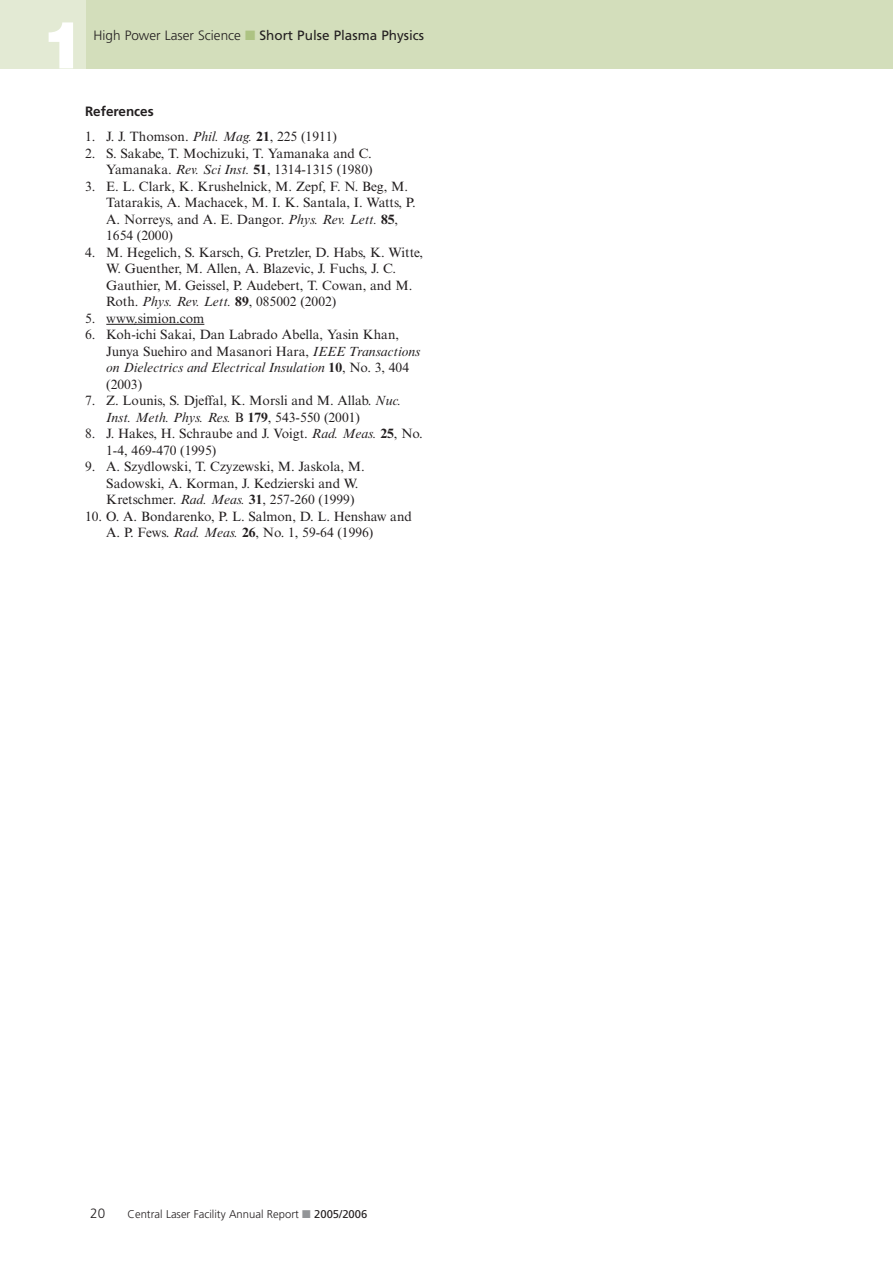
<style>
.page{position:relative;width:893px;height:1263px;background:#fff}
.page>*{position:absolute;margin:0;border:0;box-sizing:border-box;transform-origin:0 0}
.t1{font:900 66px "Helvetica Neue";color:#fff}
.t2{font:13.5px/16.5px "Times NRMT";color:#231f20}
.t3{font:13.5px "Frutiger";color:#231f20}
.t4{font:700 13.5px "Frutiger";color:#231f20}
.t5{font:300 13.5px "Frutiger";color:#231f20}
.t6{font:300 11.25px "Frutiger";color:#231f20}
.s1{font-weight:300}
.s2{color:#adc383}
.s3{font-style:italic}
.s4{font-weight:700}
.s5{color:#939598}
.s6{font-weight:400}
</style>
<div class="page">
<div style="left:85px;top:0;width:808px;height:68px;background:#d3debb"></div>
<div style="left:0;top:0;width:85px;height:68px;background:#e3ead4"></div>
<svg style="left:106px;top:324px;width:28px;height:1px"></svg>
<hr style="left:134px;top:324px;width:70px;height:1px;background:#231f20">
<h1 class="t1" style="left:41px;top:21px;width:46px">1</h1>
<p class="t3" style="left:94px;top:30px;width:332px"><span class="s1">High Power Laser Science</span> <span class="s2">■</span> Short Pulse Plasma Physics</p>
<p class="t4" style="left:85px;top:106px;width:70px">References</p>
<p class="t2" style="left:85px;top:130px;width:254px">1. J. J. Thomson. <span class="s3">Phil. Mag.</span> <span class="s4">21</span>, 225 (1911)</p>
<p class="t2" style="left:85px;top:146px;width:289px;text-align:right">2. S. Sakabe, T. Mochizuki, T. Yamanaka and C.<br>Yamanaka. <span class="s3">Rev. Sci Inst.</span> <span class="s4">51</span>, 1314-1315 (1980)</p>
<p class="t2" style="left:106px;top:179px;width:311px;text-indent:-21px">3. E. L. Clark, K. Krushelnick, M. Zepf, F. N. Beg, M.<br>Tatarakis, A. Machacek, M. I. K. Santala, I. Watts, P.<br>A. Norreys, and A. E. Dangor. <span class="s3">Phys. Rev. Lett.</span> <span class="s4">85</span>, 1654 (2000)</p>
<p class="t2" style="left:106px;top:245px;width:318px;text-indent:-21px">4. M. Hegelich, S. Karsch, G. Pretzler, D. Habs, K. Witte, W. Guenther, M. Allen, A. Blazevic, J. Fuchs, J. C.<br>Gauthier, M. Geissel, P. Audebert, T. Cowan, and M.<br>Roth. <span class="s3">Phys. Rev. Lett.</span> <span class="s4">89</span>, 085002 (2002)</p>
<p class="t2" style="left:85px;top:311px;width:121px">5. www.simion.com</p>
<p class="t2" style="left:106px;top:328px;width:316px;text-indent:-21px">6. Koh-ichi Sakai, Dan Labrado Abella, Yasin Khan, Junya Suehiro and Masanori Hara, <span class="s3">IEEE Transactions on Dielectrics and Electrical Insulation</span> <span class="s4">10</span>, No. 3, 404 (2003)</p>
<p class="t2" style="left:106px;top:394px;width:297px;text-indent:-21px">7. Z. Lounis, S. Djeffal, K. Morsli and M. Allab. <span class="s3">Nuc.<br>Inst. Meth. Phys. Res.</span> B <span class="s4">179</span>, 543-550 (2001)</p>
<p class="t2" style="left:106px;top:427px;width:318px;text-indent:-21px">8. J. Hakes, H. Schraube and J. Voigt. <span class="s3">Rad. Meas.</span> <span class="s4">25</span>, No.<br>1-4, 469-470 (1995)</p>
<p class="t2" style="left:106px;top:460px;width:260px;text-indent:-21px">9. A. Szydlowski, T. Czyzewski, M. Jaskola, M.<br>Sadowski, A. Korman, J. Kedzierski and W.<br>Kretschmer. <span class="s3">Rad. Meas.</span> <span class="s4">31</span>, 257-260 (1999)</p>
<p class="t2" style="left:106px;top:509px;width:307px;text-indent:-21px">10. O. A. Bondarenko, P. L. Salmon, D. L. Henshaw and<br>A. P. Fews. <span class="s3">Rad. Meas.</span> <span class="s4">26</span>, No. 1, 59-64 (1996)</p>
<p class="t5" style="left:90px;top:1208px;width:17px">20</p>
<p class="t6" style="left:128px;top:1210px;width:241px">Central Laser Facility Annual Report <span class="s5">■</span> <span class="s6">2005/2006</span></p>
</div>
